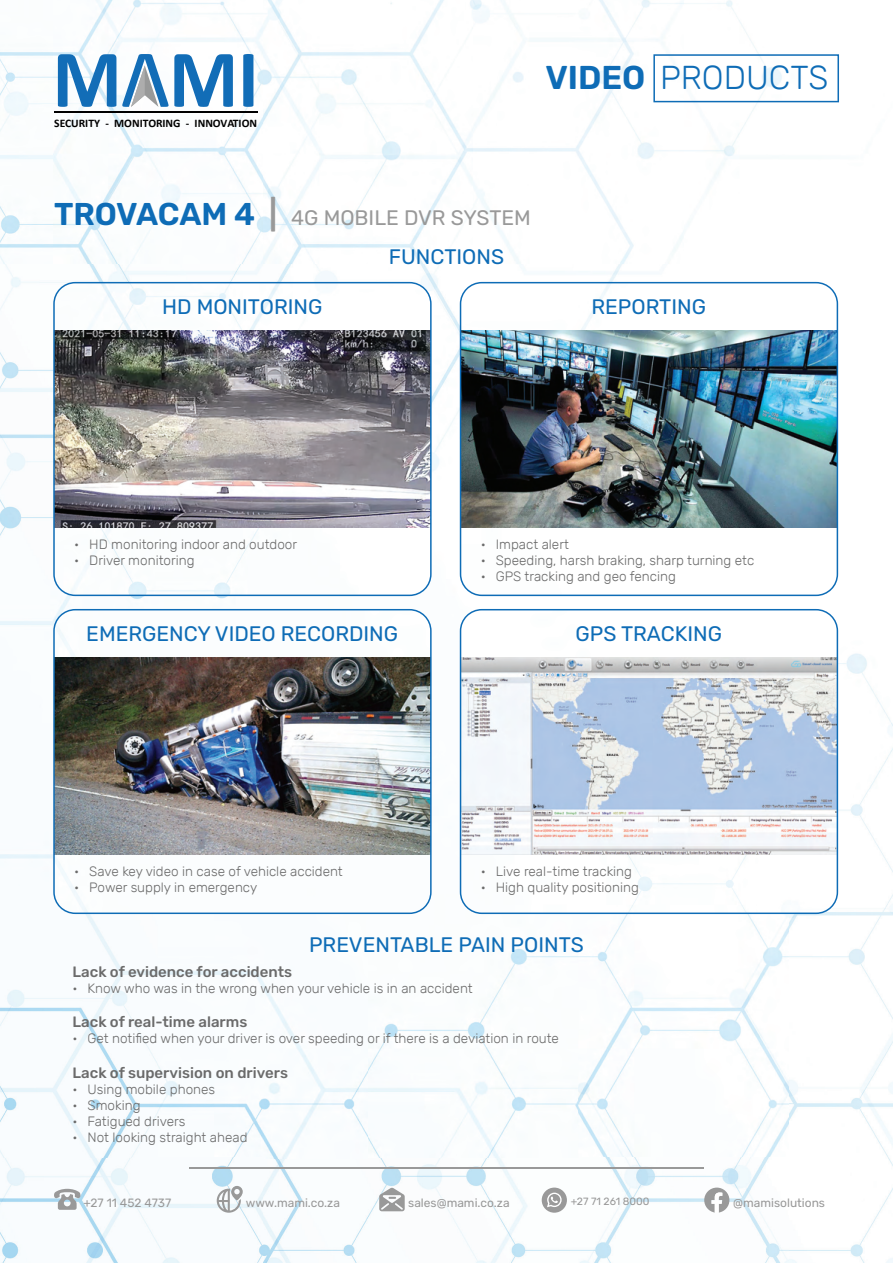
<style>
.page{position:relative;width:893px;height:1263px;background:#fff}
.page>*{position:absolute;margin:0;border:0;box-sizing:border-box;transform-origin:0 0}
.t1{font:300 33px "Rubik";color:#0e6cb6}
.t2{font:21px "Rubik";color:#0e6cb6}
.t3{font:21px "Rubik";color:#999}
.t4{font:500 15px "Rubik";color:#6b6b6b}
.t5{font:300 13.5px "Rubik";color:#6b6b6b}
.t6{font:12px "Rubik";color:#999}
.t7{font:700 11.55px "Calibri";color:#000}
.t8{font:10.5px "Rubik";color:#999}
.s1{font-weight:600}
.s2{font-weight:600;font-size:31.5px;color:#0e6cb6}
.s3{font-weight:600;font-size:31.5px}
</style>
<div class="page">
<img style="left:0;top:0;width:839px;height:263px">
<img style="left:788px;top:281px;width:105px;height:982px">
<img style="left:0;top:263px;width:788px;height:52px">
<img style="left:0;top:596px;width:788px;height:35px">
<img style="left:578px;top:914px;width:210px;height:243px">
<img style="left:0;top:1157px;width:788px;height:106px">
<img style="left:368px;top:914px;width:210px;height:244px">
<img style="left:432px;top:315px;width:28px;height:262px">
<img style="left:459px;top:631px;width:1px;height:264px">
<img style="left:158px;top:914px;width:210px;height:244px">
<img style="left:0;top:914px;width:158px;height:244px">
<img style="left:0;top:352px;width:53px;height:184px">
<svg style="left:653px;top:54px;width:186px;height:48px"></svg>
<svg style="left:58px;top:54px;width:58px;height:53px"></svg>
<svg style="left:243px;top:54px;width:11px;height:53px"></svg>
<hr style="left:54px;top:112px;width:203px;height:1px;background:#000">
<svg style="left:122px;top:54px;width:111px;height:53px"></svg>
<svg style="left:54px;top:1189px;width:27px;height:21px"></svg>
<svg style="left:217px;top:1186px;width:26px;height:27px"></svg>
<svg style="left:379px;top:1187px;width:26px;height:24px"></svg>
<div style="left:542px;top:1187px;width:25px;height:26px;background:#999;border-radius:50%"></div>
<svg style="left:547px;top:1192px;width:15px;height:15px"></svg>
<svg style="left:704px;top:1187px;width:25px;height:26px"></svg>
<hr style="left:189px;top:1167px;width:515px;height:1px;background:#999">
<img style="left:53px;top:282px;width:379px;height:314px">
<img style="left:460px;top:282px;width:378px;height:314px">
<img style="left:53px;top:609px;width:379px;height:305px">
<svg style="left:460px;top:609px;width:378px;height:305px"></svg>
<p class="t7" style="left:54px;top:115px;width:204px">SECURITY - MONITORING - INNOVATION</p>
<h1 class="t1" style="left:545px;top:60px;width:285px"><span class="s1">VIDEO</span> PRODUCTS</h1>
<h2 class="t3" style="left:54px;top:206px;width:478px"><span class="s2">TROVACAM 4</span> <span class="s3">|</span> 4G MOBILE DVR SYSTEM</h2>
<h2 class="t2" style="left:162px;top:295px;width:162px">HD MONITORING</h2>
<h2 class="t2" style="left:389px;top:245px;width:117px">FUNCTIONS</h2>
<h2 class="t2" style="left:591px;top:295px;width:116px">REPORTING</h2>
<p class="t5" style="left:74px;top:536px;width:224px">• HD monitoring indoor and outdoor</p>
<p class="t5" style="left:74px;top:553px;width:122px">• Driver monitoring</p>
<h2 class="t2" style="left:86px;top:622px;width:313px">EMERGENCY VIDEO RECORDING</h2>
<p class="t5" style="left:481px;top:536px;width:90px">• Impact alert</p>
<p class="t5" style="left:481px;top:553px;width:275px">• Speeding, harsh braking, sharp turning etc</p>
<p class="t5" style="left:481px;top:569px;width:197px">• GPS tracking and geo fencing</p>
<h2 class="t2" style="left:576px;top:622px;width:148px">GPS TRACKING</h2>
<p class="t5" style="left:74px;top:863px;width:270px">• Save key video in case of vehicle accident</p>
<p class="t5" style="left:74px;top:880px;width:184px">• Power supply in emergency</p>
<p class="t5" style="left:481px;top:863px;width:153px">• Live real-time tracking</p>
<p class="t5" style="left:481px;top:880px;width:160px">• High quality positioning</p>
<h2 class="t2" style="left:309px;top:933px;width:276px">PREVENTABLE PAIN POINTS</h2>
<p class="t4" style="left:73px;top:963px;width:221px">Lack of evidence for accidents</p>
<p class="t5" style="left:73px;top:981px;width:402px">• Know who was in the wrong when your vehicle is in an accident</p>
<p class="t4" style="left:73px;top:1013px;width:176px">Lack of real-time alarms</p>
<p class="t5" style="left:73px;top:1031px;width:488px">• Get notified when your driver is over speeding or if there is a deviation in route</p>
<p class="t4" style="left:73px;top:1064px;width:217px">Lack of supervision on drivers</p>
<p class="t5" style="left:73px;top:1082px;width:144px">• Using mobile phones</p>
<p class="t5" style="left:73px;top:1098px;width:69px">• Smoking</p>
<p class="t5" style="left:73px;top:1114px;width:114px">• Fatigued drivers</p>
<p class="t5" style="left:73px;top:1130px;width:177px">• Not looking straight ahead</p>
<p class="t6" style="left:83px;top:1196px;width:89px">+27 11 452 4737</p>
<p class="t6" style="left:246px;top:1196px;width:96px">www.mami.co.za</p>
<p class="t6" style="left:408px;top:1196px;width:103px">sales@mami.co.za</p>
<p class="t8" style="left:571px;top:1196px;width:80px">+27 71 261 8000</p>
<p class="t6" style="left:733px;top:1196px;width:93px">@mamisolutions</p>
</div>
